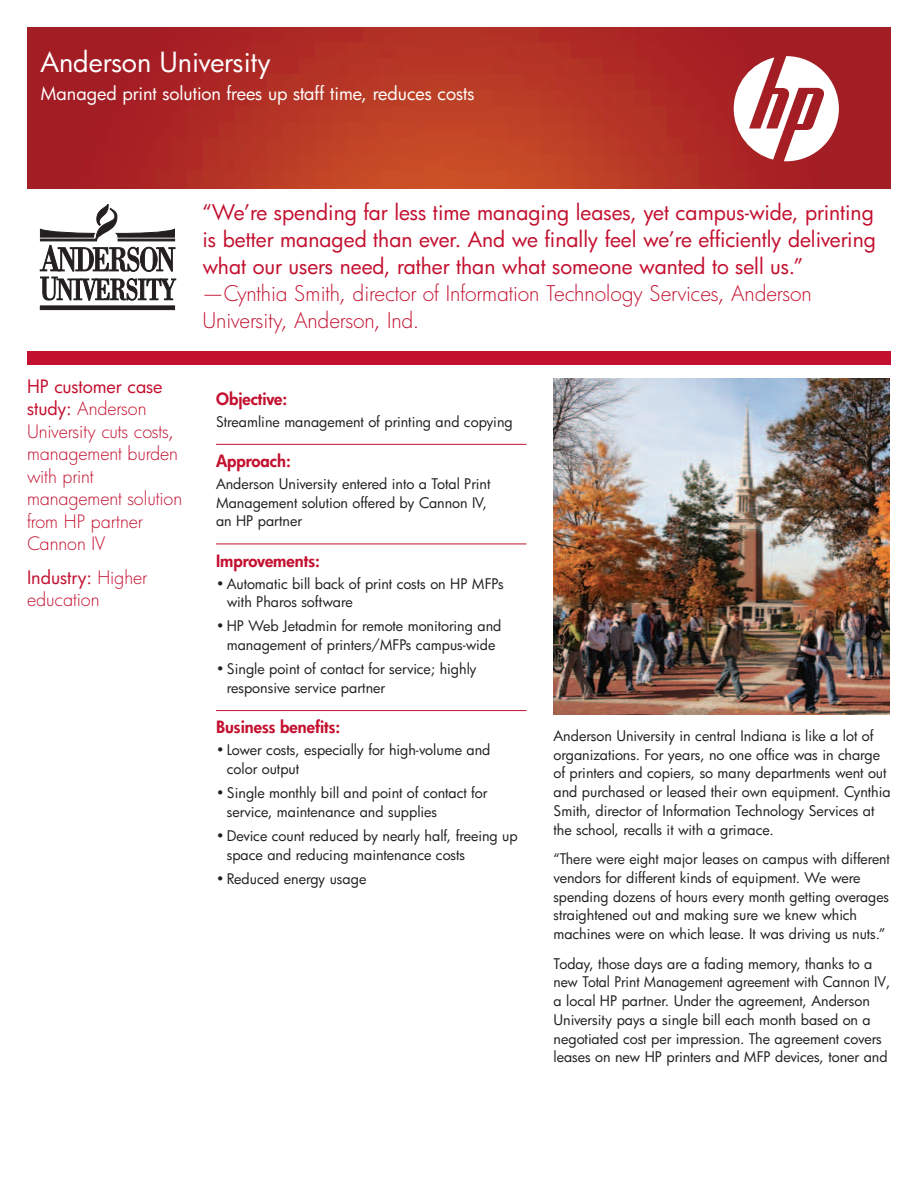
<style>
.page{position:relative;width:918px;height:1188px;background:#fff}
.page>*{position:absolute;margin:0;border:0;box-sizing:border-box;transform-origin:0 0}
.t1{font:27px "Futura Bk";letter-spacing:-.005em;color:#fff}
.t2{font:21px/27px "Futura Bk";color:#c3102f;text-align:justify}
.t3{font:21px/27px "Futura Lt";letter-spacing:-.005em;color:#c3102f}
.t4{font:18px/22.5px "Futura Lt";letter-spacing:-.01em;color:#c3102f}
.t5{font:18px "Futura Bk";color:#fff}
.t6{font:18px "Futura Bk";letter-spacing:-.005em;color:#c3102f}
.t7{font:16.5px "Futura Hv";color:#c3102f}
.t8{font:14.25px/18.8px "Futura Bk";color:#231f20}
.s1{font-family:"Futura Bk"}
.s2{font-family:"Futura Lt"}
</style>
<div class="page">
<svg style="left:40px;top:204px;width:136px;height:106px"></svg>
<div style="left:27px;top:351px;width:864px;height:13px;background:#c3102f"></div>
<hr style="left:216px;top:444px;width:310px;height:1px;background:#c3102f">
<hr style="left:216px;top:544px;width:310px;height:1px;background:#c3102f">
<hr style="left:216px;top:710px;width:310px;height:1px;background:#c3102f">
<img style="left:554px;top:378px;width:336px;height:336px">
<img style="left:27px;top:27px;width:864px;height:162px">
<svg style="left:734px;top:56px;width:105px;height:105px"></svg>
<h1 class="t1" style="left:40px;top:50px;width:232px">Anderson University</h1>
<p class="t5" style="left:40px;top:86px;width:436px">Managed print solution frees up staff time, reduces costs</p>
<p class="t6" style="left:27px;top:378px;width:137px">HP customer case</p>
<p class="t4" style="left:27px;top:399px;width:157px"><span class="s1">study:</span> Anderson<br>University cuts costs, management burden with print management solution from HP partner<br>Cannon IV</p>
<p class="t6" style="left:27px;top:569px;width:122px">Industry: <span class="s2">Higher</span></p>
<p class="t4" style="left:27px;top:590px;width:74px">education</p>
<h2 class="t2" style="left:202px;top:200px;width:675px">“We’re spending far less time managing leases, yet campus-wide, printing is better managed than ever. And we finally feel we’re efficiently delivering what our users need, rather than what someone wanted to sell us.”</h2>
<h2 class="t3" style="left:202px;top:281px;width:611px">—Cynthia Smith, director of Information Technology Services, Anderson<br>University, Anderson, Ind.</h2>
<p class="t7" style="left:216px;top:392px;width:73px">Objective:</p>
<p class="t8" style="left:216px;top:414px;width:298px">Streamline management of printing and copying</p>
<p class="t7" style="left:216px;top:454px;width:76px">Approach:</p>
<p class="t8" style="left:216px;top:476px;width:276px">Anderson University entered into a Total Print<br>Management solution offered by Cannon IV, an HP partner</p>
<p class="t7" style="left:216px;top:553px;width:105px">Improvements:</p>
<p class="t8" style="left:227px;top:575px;width:278px;text-indent:-11px">• Automatic bill back of print costs on HP MFPs with Pharos software</p>
<p class="t8" style="left:216px;top:618px;width:287px;text-align:center">• HP Web Jetadmin for remote monitoring and management of printers/MFPs campus-wide</p>
<p class="t8" style="left:227px;top:661px;width:251px;text-indent:-11px">• Single point of contact for service; highly responsive service partner</p>
<p class="t7" style="left:216px;top:720px;width:126px">Business benefits:</p>
<p class="t8" style="left:227px;top:742px;width:265px;text-indent:-11px">• Lower costs, especially for high-volume and color output</p>
<p class="t8" style="left:227px;top:785px;width:262px;text-indent:-11px">• Single monthly bill and point of contact for service, maintenance and supplies</p>
<p class="t8" style="left:227px;top:828px;width:292px;text-indent:-11px">• Device count reduced by nearly half, freeing up space and reducing maintenance costs</p>
<p class="t8" style="left:216px;top:871px;width:152px">• Reduced energy usage</p>
<p class="t8" style="left:554px;top:727px;width:339px">Anderson University in central Indiana is like a lot of organizations. For years, no one office was in charge of printers and copiers, so many departments went out and purchased or leased their own equipment. Cynthia Smith, director of Information Technology Services at the school, recalls it with a grimace.</p>
<p class="t8" style="left:554px;top:851px;width:338px">“There were eight major leases on campus with different vendors for different kinds of equipment. We were spending dozens of hours every month getting overages straightened out and making sure we knew which machines were on which lease. It was driving us nuts.”</p>
<p class="t8" style="left:553px;top:955px;width:338px">Today, those days are a fading memory, thanks to a new Total Print Management agreement with Cannon IV, a local HP partner. Under the agreement, Anderson University pays a single bill each month based on a negotiated cost per impression. The agreement covers leases on new HP printers and MFP devices, toner and</p>
</div>
